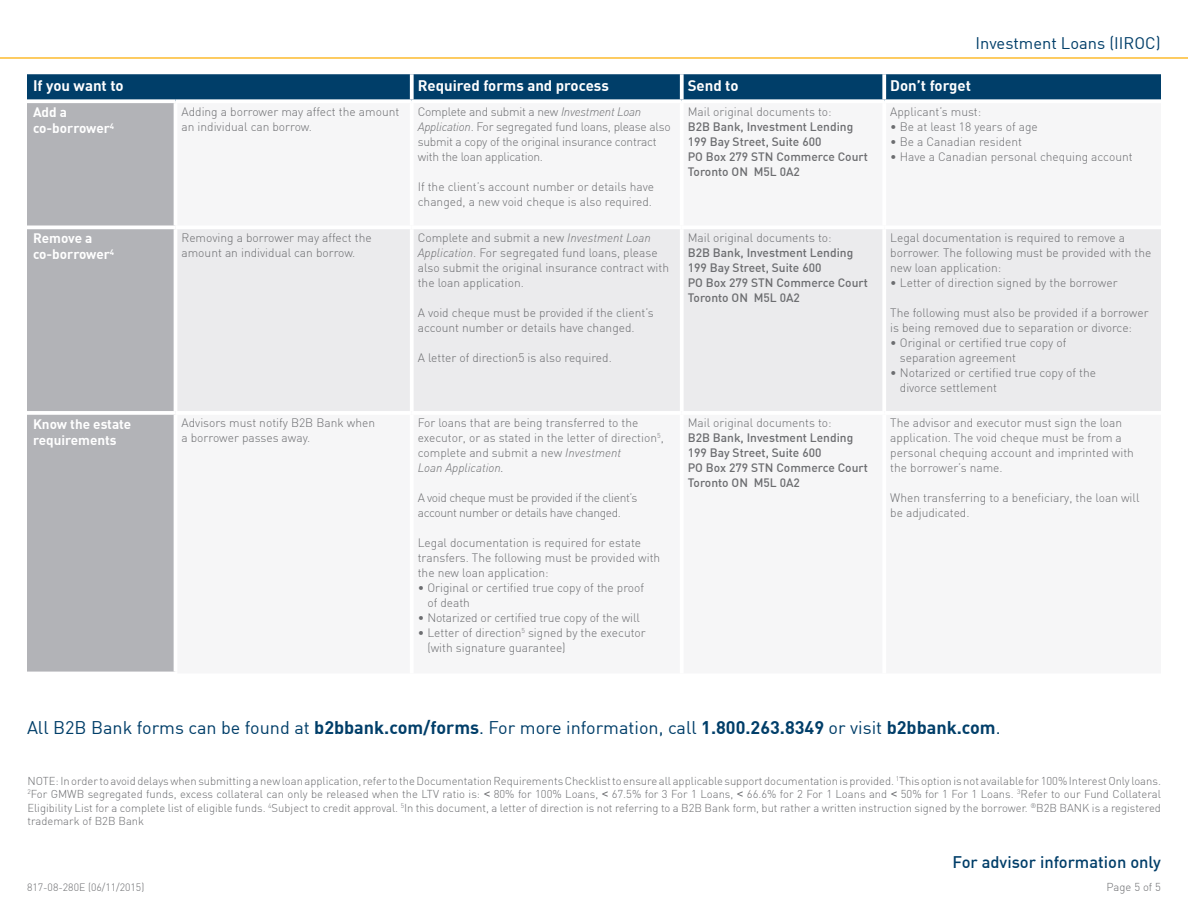
<style>
.page{position:relative;width:1188px;height:918px;background:#fff}
.page>*{position:absolute;margin:0;border:0;box-sizing:border-box;transform-origin:0 0}
.COPY_-_Call_to_actio{font:18px "DIN";color:#003e69}
.HEADING_-_For_adviso{font:500 16.5px "DIN";color:#003e69}
.t1{font:16.5px "DIN";color:#003e69}
.t2{font:700 15px "DIN";color:#fff}
.t3{font:700 13.5px/16.2px "DIN";color:#fff}
.COPY_-_Table__8pt{font:300 12px/15px "DIN";color:#6c6d70}
.COPY_-_Table__8pt-2{font:500 12px/15px "DIN";color:#6c6d70}
.COPY_-_Table__8pt-3{font:300 12px/15px "DIN";letter-spacing:-.02em;color:#6c6d70}
.COPY_-_Table__8pt-4{font:300 12px/15px "DIN";letter-spacing:-.03em;color:#6c6d70}
.COPY_-_Mice_Type{font:300 11.25px/13.5px "DIN";color:#6c6d70;text-align:justify}
.t4{font:300 10.5px "DIN";color:#6c6d70}
.s1{font-style:italic}
.s2{font-weight:300}
.s3{font-weight:700}
.s4{font-family:"Arial";font-weight:400}
</style>
<div class="page">
<hr style="left:0;top:57px;width:1188px;height:2px;background:#fdbb2e">
<div style="left:27px;top:74px;width:1134px;height:25px;background:#003e69"></div>
<div style="left:27px;top:103px;width:147px;height:569px;background:#b2b3b7"></div>
<div style="left:177px;top:229px;width:984px;height:182px;background:#ebebed"></div>
<svg style="left:410px;top:74px;width:4px;height:25px"></svg>
<svg style="left:680px;top:74px;width:4px;height:25px"></svg>
<svg style="left:882px;top:74px;width:4px;height:25px"></svg>
<svg style="left:27px;top:99px;width:149px;height:3px"></svg>
<svg style="left:176px;top:99px;width:236px;height:2px"></svg>
<svg style="left:412px;top:99px;width:270px;height:2px"></svg>
<svg style="left:682px;top:99px;width:202px;height:1px"></svg>
<svg style="left:884px;top:99px;width:277px;height:2px"></svg>
<svg style="left:27px;top:225px;width:148px;height:4px"></svg>
<hr style="left:410px;top:229px;width:4px;height:182px;background:#fff">
<hr style="left:680px;top:229px;width:4px;height:182px;background:#fff">
<hr style="left:882px;top:229px;width:4px;height:182px;background:#fff">
<svg style="left:27px;top:411px;width:148px;height:4px"></svg>
<p class="t1" style="left:975px;top:33px;width:187px">Investment Loans (IIROC)</p>
<p class="t2" style="left:33px;top:76px;width:92px">If you want to</p>
<p class="t2" style="left:418px;top:76px;width:193px">Required forms and process</p>
<p class="t2" style="left:688px;top:76px;width:52px">Send to</p>
<p class="t2" style="left:890px;top:76px;width:82px">Don’t forget</p>
<p class="t3" style="left:33px;top:103px;width:83px">Add a co-borrower<sup>4</sup></p>
<p class="COPY_-_Table__8pt" style="left:182px;top:104px;width:219px">Adding a borrower may affect the amount an individual can borrow.</p>
<p class="COPY_-_Table__8pt-3" style="left:418px;top:104px;width:254px">Complete and submit a new <span class="s1">Investment Loan Application</span>. For segregated fund loans, please also submit a copy of the original insurance contract with the loan application.</p>
<p class="COPY_-_Table__8pt" style="left:418px;top:179px;width:238px">If the client’s account number or details have changed, a new void cheque is also required.</p>
<p class="COPY_-_Table__8pt-2" style="left:688px;top:104px;width:167px"><span class="s2">Mail original documents to:<br></span>B2B Bank, Investment Lending</p>
<p class="COPY_-_Table__8pt-2" style="left:688px;top:134px;width:135px">199 Bay Street, Suite 600</p>
<p class="COPY_-_Table__8pt-2" style="left:688px;top:149px;width:182px">PO Box 279 STN Commerce Court</p>
<p class="COPY_-_Table__8pt-2" style="left:688px;top:164px;width:114px">Toronto ON M5L 0A2</p>
<p class="COPY_-_Table__8pt" style="left:890px;top:104px;width:93px">Applicant’s must:</p>
<p class="COPY_-_Table__8pt" style="left:890px;top:119px;width:149px">• Be at least 18 years of age</p>
<p class="COPY_-_Table__8pt" style="left:890px;top:134px;width:133px">• Be a Canadian resident</p>
<p class="COPY_-_Table__8pt" style="left:890px;top:149px;width:244px">• Have a Canadian personal chequing account</p>
<p class="t3" style="left:33px;top:229px;width:83px">Remove a co-borrower<sup>4</sup></p>
<p class="COPY_-_Table__8pt" style="left:182px;top:230px;width:192px">Removing a borrower may affect the amount an individual can borrow.</p>
<p class="COPY_-_Table__8pt" style="left:418px;top:231px;width:253px">Complete and submit a new <span class="s1">Investment Loan Application</span>. For segregated fund loans, please also submit the original insurance contract with the loan application.</p>
<p class="COPY_-_Table__8pt" style="left:418px;top:306px;width:238px">A void cheque must be provided if the client’s account number or details have changed.</p>
<p class="COPY_-_Table__8pt" style="left:418px;top:351px;width:196px">A letter of direction5 is also required.</p>
<p class="COPY_-_Table__8pt-2" style="left:688px;top:230px;width:167px"><span class="s2">Mail original documents to:<br></span>B2B Bank, Investment Lending</p>
<p class="COPY_-_Table__8pt-2" style="left:688px;top:260px;width:135px">199 Bay Street, Suite 600</p>
<p class="COPY_-_Table__8pt-2" style="left:688px;top:275px;width:182px">PO Box 279 STN Commerce Court</p>
<p class="COPY_-_Table__8pt-2" style="left:688px;top:290px;width:114px">Toronto ON M5L 0A2</p>
<p class="t3" style="left:33px;top:415px;width:100px">Know the estate requirements</p>
<p class="COPY_-_Table__8pt" style="left:182px;top:416px;width:195px">Advisors must notify B2B Bank when a borrower passes away.</p>
<p class="COPY_-_Table__8pt" style="left:418px;top:416px;width:248px">For loans that are being transferred to the executor, or as stated in the letter of direction<sup>5</sup>, complete and submit a new <span class="s1">Investment<br>Loan Application.</span></p>
<p class="COPY_-_Table__8pt-4" style="left:418px;top:491px;width:221px">A void cheque must be provided if the client’s account number or details have changed.</p>
<p class="COPY_-_Table__8pt" style="left:418px;top:536px;width:244px">Legal documentation is required for estate transfers. The following must be provided with the new loan application:</p>
<p class="COPY_-_Table__8pt" style="left:427px;top:581px;width:218px;text-indent:-10px">• Original or certified true copy of the proof of death</p>
<p class="COPY_-_Table__8pt" style="left:418px;top:611px;width:224px">• Notarized or certified true copy of the will</p>
<p class="COPY_-_Table__8pt" style="left:427px;top:626px;width:220px;text-indent:-10px">• Letter of direction<sup>5</sup> signed by the executor (with signature guarantee)</p>
<p class="COPY_-_Table__8pt-2" style="left:688px;top:415px;width:167px"><span class="s2">Mail original documents to:<br></span>B2B Bank, Investment Lending</p>
<p class="COPY_-_Table__8pt-2" style="left:688px;top:445px;width:135px">199 Bay Street, Suite 600</p>
<p class="COPY_-_Table__8pt-2" style="left:688px;top:460px;width:182px">PO Box 279 STN Commerce Court</p>
<p class="COPY_-_Table__8pt-2" style="left:688px;top:475px;width:114px">Toronto ON M5L 0A2</p>
<p class="COPY_-_Table__8pt" style="left:890px;top:230px;width:263px">Legal documentation is required to remove a borrower. The following must be provided with the new loan application:</p>
<p class="COPY_-_Table__8pt" style="left:890px;top:275px;width:229px">• Letter of direction signed by the borrower</p>
<p class="COPY_-_Table__8pt" style="left:890px;top:305px;width:260px">The following must also be provided if a borrower is being removed due to separation or divorce:</p>
<p class="COPY_-_Table__8pt" style="left:900px;top:335px;width:168px;text-indent:-10px">• Original or certified true copy of separation agreement</p>
<p class="COPY_-_Table__8pt" style="left:900px;top:365px;width:198px;text-indent:-10px">• Notarized or certified true copy of the divorce settlement</p>
<p class="COPY_-_Table__8pt" style="left:890px;top:416px;width:245px">The advisor and executor must sign the loan application. The void cheque must be from a personal chequing account and imprinted with the borrower’s name.</p>
<p class="COPY_-_Table__8pt" style="left:890px;top:491px;width:251px">When transferring to a beneficiary, the loan will be adjudicated.</p>
<p class="COPY_-_Call_to_actio" style="left:27px;top:717px;width:975px">All B2B Bank forms can be found at <span class="s3">b2bbank.com/forms</span>. For more information, call <span class="s3">1.800.263.8349</span> or visit <span class="s3">b2bbank.com</span>.</p>
<p class="COPY_-_Mice_Type" style="left:27px;top:774px;width:1135px">NOTE: In order to avoid delays when submitting a new loan application, refer to the Documentation Requirements Checklist to ensure all applicable support documentation is provided. <sup>1</sup>This option is not available for 100% Interest Only loans.<br><sup>2</sup>For GMWB segregated funds, excess collateral can only be released when the LTV ratio is: <span class="s4">&lt;</span> 80% for 100% Loans, <span class="s4">&lt;</span> 67.5% for 3 For 1 Loans, <span class="s4">&lt;</span> 66.6% for 2 For 1 Loans and <span class="s4">&lt;</span> 50% for 1 For 1 Loans. <sup>3</sup>Refer to our Fund Collateral Eligibility List for a complete list of eligible funds. <sup>4</sup>Subject to credit approval. <sup>5</sup>In this document, a letter of direction is not referring to a B2B Bank form, but rather a written instruction signed by the borrower. <sup>®</sup>B2B BANK is a registered trademark of B2B Bank</p>
<p class="HEADING_-_For_adviso" style="left:953px;top:851px;width:210px">For advisor information only</p>
<p class="t4" style="left:27px;top:881px;width:119px">817-08-280E (06/11/2015)</p>
<p class="COPY_-_Mice_Type" style="left:1107px;top:880px;width:56px">Page 5 of 5</p>
</div>
